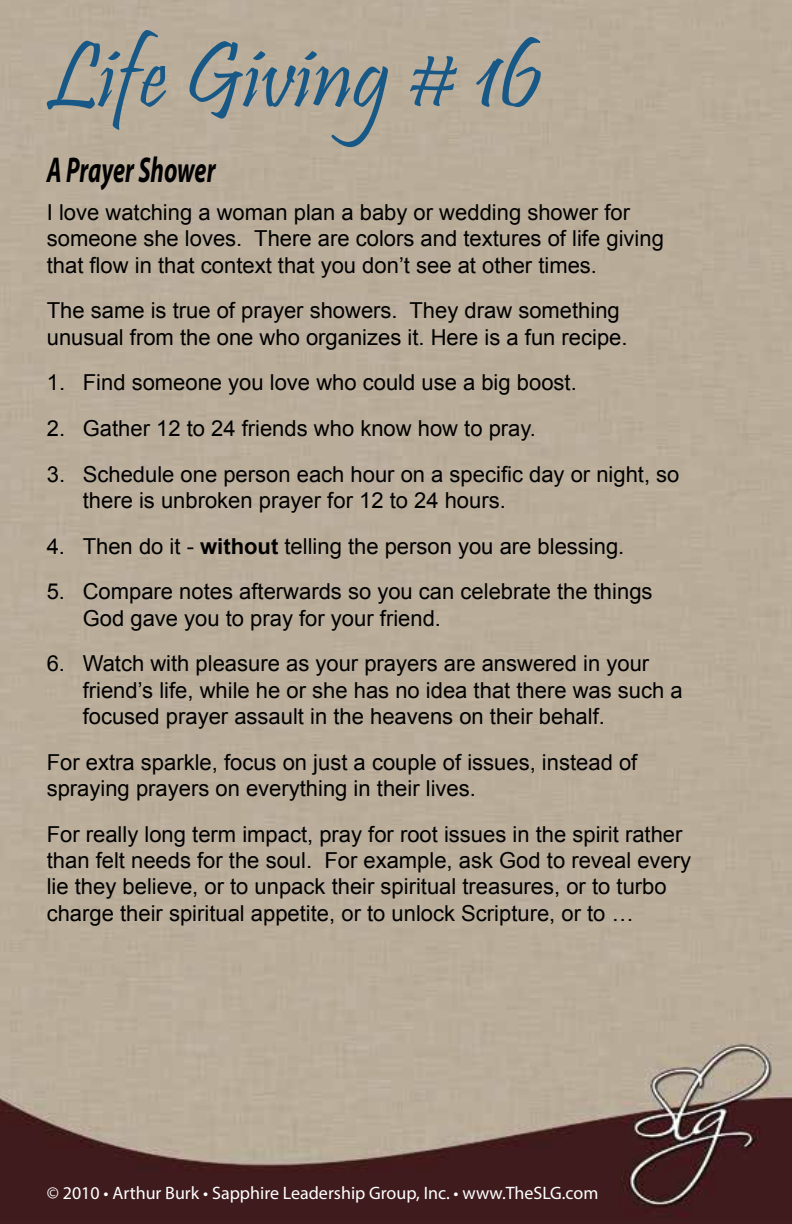
<style>
.page{position:relative;width:792px;height:1224px;background:#fff}
.page>*{position:absolute;margin:0;border:0;box-sizing:border-box;transform-origin:0 0}
.t1{font:96px "Pristina";color:#175886}
.t2{font:italic 700 36px "Myriad Pro";color:#000;scale:.67 1}
.t3{font:22px/26.4px "Arial";color:#000}
.t4{font:18px "Myriad Pro";color:#fff}
.s1{font-weight:700}
</style>
<div class="page">
<img style="left:0;top:0;width:792px;height:1224px">
<h1 class="t1" style="left:47px;top:23px;width:497px">Life Giving # 16</h1>
<h2 class="t2" style="left:47px;top:146px;width:253px">A Prayer Shower</h2>
<p class="t3" style="left:47px;top:199px;width:619px">I love watching a woman plan a baby or wedding shower for someone she loves. There are colors and textures of life giving that flow in that context that you don’t see at other times.</p>
<p class="t3" style="left:47px;top:298px;width:582px">The same is true of prayer showers. They draw something unusual from the one who organizes it. Here is a fun recipe.</p>
<p class="t3" style="left:47px;top:370px;width:532px">1. Find someone you love who could use a big boost.</p>
<p class="t3" style="left:47px;top:415px;width:491px">2. Gather 12 to 24 friends who know how to pray.</p>
<p class="t3" style="left:83px;top:461px;width:598px;text-indent:-36px">3. Schedule one person each hour on a specific day or night, so there is unbroken prayer for 12 to 24 hours.</p>
<p class="t3" style="left:47px;top:533px;width:579px">4. Then do it - <span class="s1">without</span> telling the person you are blessing.</p>
<p class="t3" style="left:83px;top:579px;width:571px;text-indent:-36px">5. Compare notes afterwards so you can celebrate the things<br>God gave you to pray for your friend.</p>
<p class="t3" style="left:83px;top:651px;width:602px;text-indent:-36px">6. Watch with pleasure as your prayers are answered in your friend’s life, while he or she has no idea that there was such a focused prayer assault in the heavens on their behalf.</p>
<p class="t3" style="left:47px;top:749px;width:592px">For extra sparkle, focus on just a couple of issues, instead of spraying prayers on everything in their lives.</p>
<p class="t3" style="left:47px;top:821px;width:646px">For really long term impact, pray for root issues in the spirit rather than felt needs for the soul. For example, ask God to reveal every lie they believe, or to unpack their spiritual treasures, or to turbo charge their spiritual appetite, or to unlock Scripture, or to …</p>
<p class="t4" style="left:47px;top:1182px;width:553px">© 2010 • Arthur Burk • Sapphire Leadership Group, Inc. • www.TheSLG.com</p>
</div>
